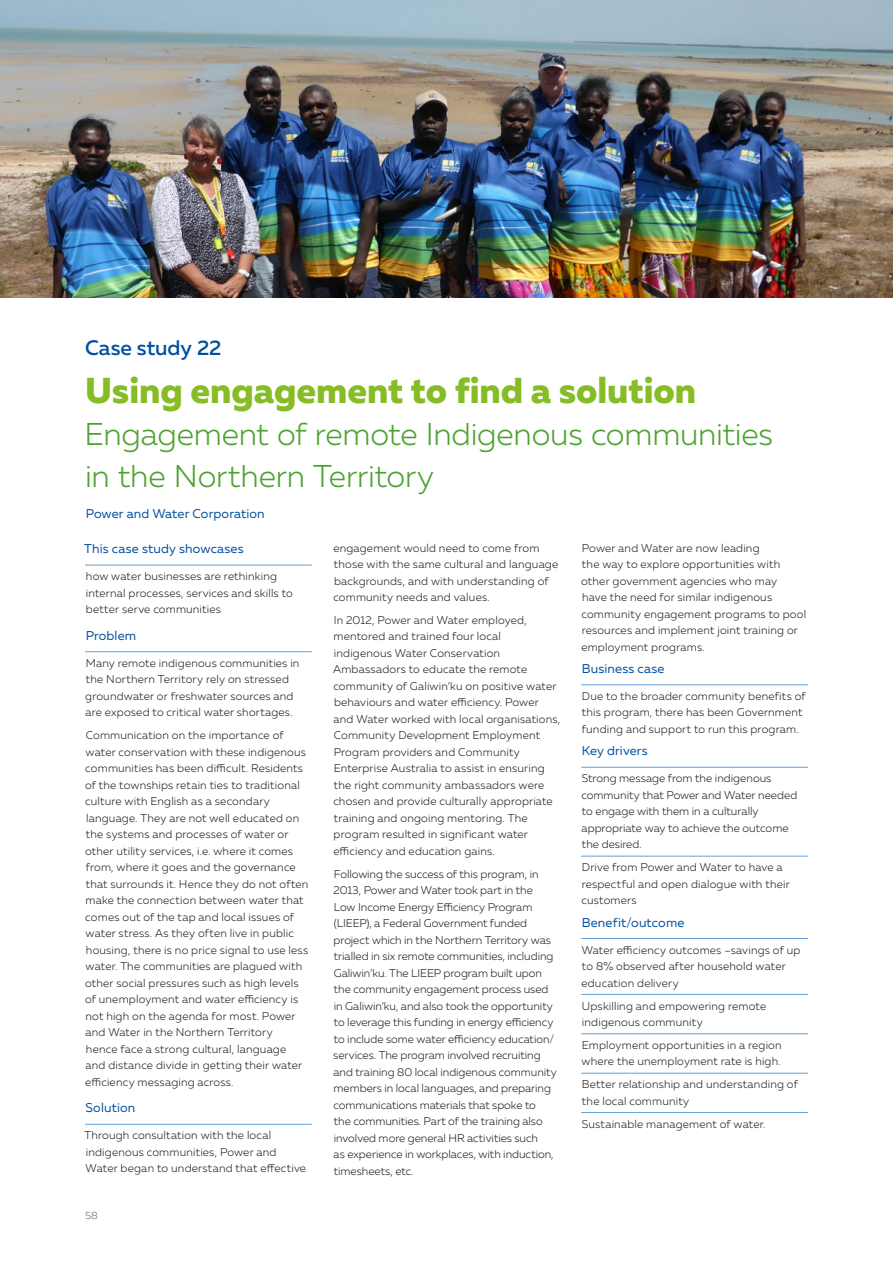
<style>
.page{position:relative;width:893px;height:1263px;background:#fff}
.page>*{position:absolute;margin:0;border:0;box-sizing:border-box;transform-origin:0 0}
.Case_study_page_titl{font:800 36px "Muller";color:#86bc25}
.Case_study_page_titl-2{font:300 31.5px/42px "Muller";letter-spacing:-.005em;color:#4ca22f}
.Case_study_page{font:500 21px "Muller";color:#004f9f}
.Subtitle_02{font:12.75px "Muller";letter-spacing:.01em;color:#004f9f}
.Case_study_agency{font:12.75px "Muller";letter-spacing:.01em;color:#004f9f}
.Case_study_Body_copy{font:300 11.25px/16.5px "Muller";letter-spacing:.01em;color:#1d1d1b}
.Body_list_ruled{font:300 11.25px/16.5px "Muller";letter-spacing:.015em;color:#1d1d1b}
.t1{font:300 10.5px "Muller";color:#706f6f}
</style>
<div class="page">
<img style="left:0;top:0;width:893px;height:298px">
<hr style="left:85px;top:565px;width:227px;height:1px;background:#63a0d7">
<hr style="left:85px;top:651px;width:227px;height:1px;background:#63a0d7">
<hr style="left:85px;top:1124px;width:227px;height:1px;background:#63a0d7">
<hr style="left:581px;top:685px;width:227px;height:1px;background:#63a0d7">
<hr style="left:581px;top:767px;width:227px;height:1px;background:#63a0d7">
<hr style="left:581px;top:856px;width:227px;height:1px;background:#63a0d7">
<hr style="left:581px;top:938px;width:227px;height:1px;background:#63a0d7">
<hr style="left:581px;top:994px;width:227px;height:1px;background:#63a0d7">
<hr style="left:581px;top:1033px;width:227px;height:1px;background:#63a0d7">
<hr style="left:581px;top:1073px;width:227px;height:1px;background:#63a0d7">
<hr style="left:581px;top:1112px;width:227px;height:1px;background:#63a0d7">
<p class="Case_study_page" style="left:85px;top:335px;width:138px">Case study 22</p>
<p class="Case_study_page_titl" style="left:85px;top:368px;width:612px">Using engagement to find a solution</p>
<p class="Case_study_page_titl-2" style="left:85px;top:413px;width:690px">Engagement of remote Indigenous communities in the Northern Territory</p>
<p class="Case_study_agency" style="left:86px;top:506px;width:181px">Power and Water Corporation</p>
<p class="Subtitle_02" style="left:84px;top:541px;width:161px">This case study showcases</p>
<p class="Body_list_ruled" style="left:86px;top:568px;width:209px">how water businesses are rethinking internal processes, services and skills to better serve communities</p>
<p class="Subtitle_02" style="left:86px;top:627px;width:52px">Problem</p>
<p class="Body_list_ruled" style="left:85px;top:655px;width:216px">Many remote indigenous communities in the Northern Territory rely on stressed groundwater or freshwater sources and are exposed to critical water shortages.</p>
<p class="Case_study_Body_copy" style="left:85px;top:727px;width:225px">Communication on the importance of water conservation with these indigenous communities has been difficult. Residents of the townships retain ties to traditional culture with English as a secondary language. They are not well educated on the systems and processes of water or other utility services, i.e. where it comes from, where it goes and the governance that surrounds it. Hence they do not often make the connection between water that comes out of the tap and local issues of water stress. As they often live in public housing, there is no price signal to use less water. The communities are plagued with other social pressures such as high levels of unemployment and water efficiency is not high on the agenda for most. Power and Water in the Northern Territory<br>hence face a strong cultural, language<br>and distance divide in getting their water efficiency messaging across.</p>
<p class="Subtitle_02" style="left:86px;top:1100px;width:51px">Solution</p>
<p class="Body_list_ruled" style="left:85px;top:1127px;width:223px">Through consultation with the local indigenous communities, Power and<br>Water began to understand that effective</p>
<p class="Body_list_ruled" style="left:333px;top:539px;width:226px">engagement would need to come from those with the same cultural and language backgrounds, and with understanding of community needs and values.</p>
<p class="Case_study_Body_copy" style="left:333px;top:612px;width:229px">In 2012, Power and Water employed, mentored and trained four local indigenous Water Conservation Ambassadors to educate the remote community of Galiwin’ku on positive water behaviours and water efficiency. Power and Water worked with local organisations, Community Development Employment Program providers and Community Enterprise Australia to assist in ensuring the right community ambassadors were chosen and provide culturally appropriate training and ongoing mentoring. The program resulted in significant water efficiency and education gains.</p>
<p class="Case_study_Body_copy" style="left:333px;top:866px;width:225px">Following the success of this program, in 2013, Power and Water took part in the Low Income Energy Efficiency Program (LIEEP), a Federal Government funded project which in the Northern Territory was trialled in six remote communities, including Galiwin’ku. The LIEEP program built upon the community engagement process used in Galiwin’ku, and also took the opportunity to leverage this funding in energy efficiency to include some water efficiency education/ services. The program involved recruiting and training 80 local indigenous community members in local languages, and preparing communications materials that spoke to<br>the communities. Part of the training also involved more general HR activities such<br>as experience in workplaces, with induction, timesheets, etc.</p>
<p class="Case_study_Body_copy" style="left:581px;top:539px;width:227px">Power and Water are now leading<br>the way to explore opportunities with other government agencies who may<br>have the need for similar indigenous community engagement programs to pool resources and implement joint training or employment programs.</p>
<p class="Subtitle_02" style="left:582px;top:660px;width:84px">Business case</p>
<p class="Body_list_ruled" style="left:582px;top:688px;width:225px">Due to the broader community benefits of this program, there has been Government funding and support to run this program.</p>
<p class="Subtitle_02" style="left:582px;top:743px;width:68px">Key drivers</p>
<p class="Body_list_ruled" style="left:581px;top:770px;width:217px">Strong message from the indigenous community that Power and Water needed to engage with them in a culturally appropriate way to achieve the outcome the desired.</p>
<p class="Body_list_ruled" style="left:581px;top:859px;width:210px">Drive from Power and Water to have a respectful and open dialogue with their customers</p>
<p class="Subtitle_02" style="left:582px;top:914px;width:104px">Benefit/outcome</p>
<p class="Body_list_ruled" style="left:581px;top:941px;width:220px">Water efficiency outcomes –savings of up to 8% observed after household water education delivery</p>
<p class="Body_list_ruled" style="left:582px;top:997px;width:186px">Upskilling and empowering remote indigenous community</p>
<p class="Body_list_ruled" style="left:582px;top:1037px;width:202px">Employment opportunities in a region where the unemployment rate is high.</p>
<p class="Body_list_ruled" style="left:582px;top:1076px;width:217px">Better relationship and understanding of the local community</p>
<p class="Body_list_ruled" style="left:582px;top:1115px;width:185px">Sustainable management of water.</p>
<p class="t1" style="left:85px;top:1209px;width:15px">58</p>
</div>
